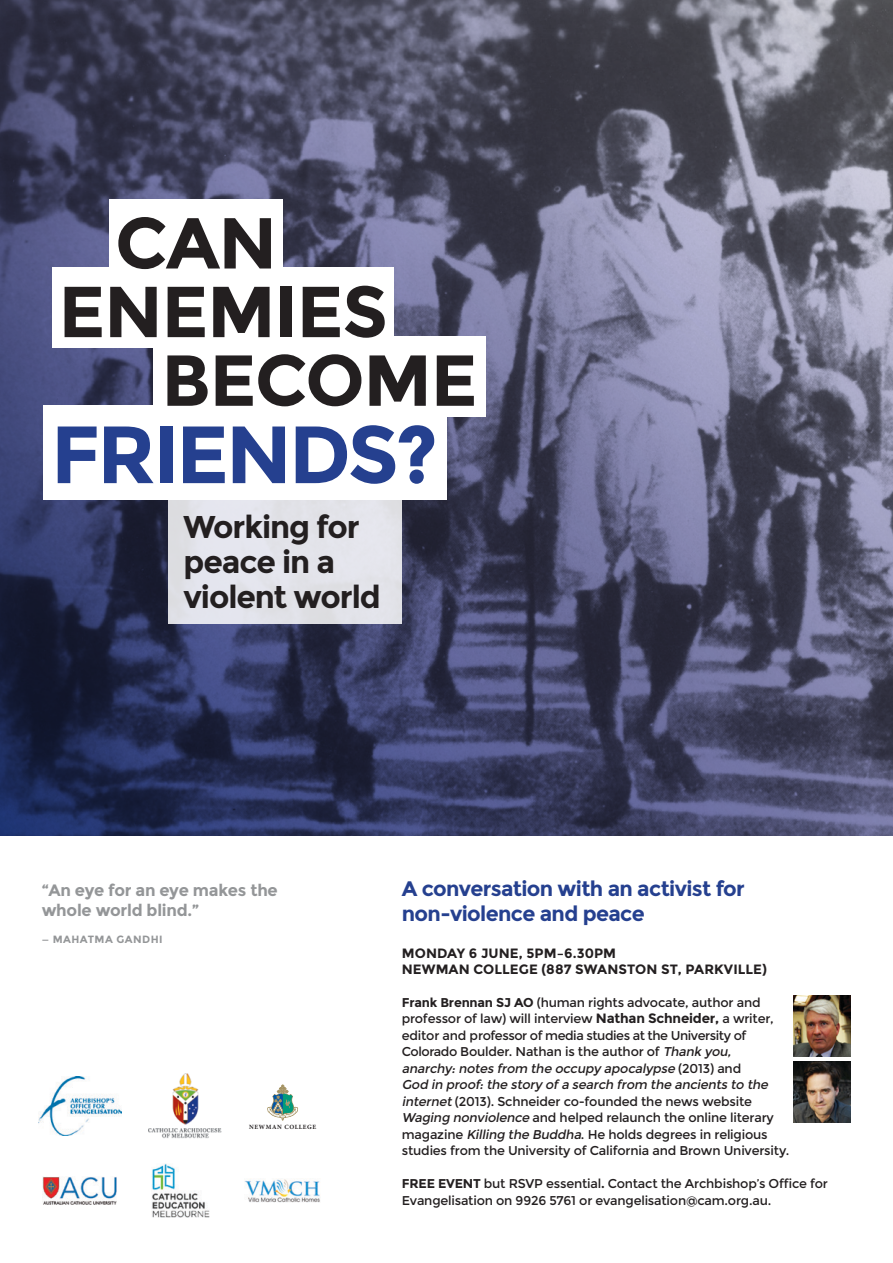
<style>
.page{position:relative;width:893px;height:1263px;background:#fff}
.page>*{position:absolute;margin:0;border:0;box-sizing:border-box;transform-origin:0 0}
.t1{font:700 81px "Montserrat";letter-spacing:-.04em;color:#25408f}
.t2{font:700 72px "Montserrat";letter-spacing:-.02em;color:#231f20}
.t3{font:700 31.5px/34.8px "Montserrat";letter-spacing:-.035em;color:#231f20}
.t4{font:700 21px/25.2px "Montserrat";letter-spacing:-.03em;color:#25408f}
.t5{font:700 16.5px/19.8px "Montserrat";letter-spacing:-.015em;color:#949698}
.t6{font:700 13.5px/16.2px "Montserrat";letter-spacing:.005em;color:#231f20}
.t7{font:12.75px/16.5px "Montserrat";letter-spacing:-.015em;color:#231f20}
.t8{font:700 10.5px "Montserrat";letter-spacing:.045em;color:#949698}
.t9{font:700 6.45px "Minion Pro";letter-spacing:.09em;color:#231f20}
.s1{font-weight:700}
.s2{font-weight:700;font-size:13.5px}
.s3{font-style:italic}
</style>
<div class="page">
<img style="left:0;top:0;width:893px;height:836px">
<img style="left:152px;top:1163px;width:58px;height:55px">
<img style="left:245px;top:1179px;width:75px;height:23px">
<img style="left:43px;top:1176px;width:74px;height:28px">
<img style="left:148px;top:1074px;width:74px;height:64px">
<img style="left:38px;top:1077px;width:83px;height:58px">
<svg style="left:268px;top:1085px;width:30px;height:35px"></svg>
<img style="left:794px;top:1061px;width:56px;height:62px">
<img style="left:794px;top:995px;width:56px;height:62px">
<div style="left:169px;top:477px;width:233px;height:147px;background:#e3e4ea"></div>
<div style="left:43px;top:405px;width:403px;height:94px;background:#fff"></div>
<div style="left:153px;top:336px;width:333px;height:80px;background:#fff"></div>
<div style="left:52px;top:267px;width:342px;height:81px;background:#fff"></div>
<div style="left:110px;top:199px;width:173px;height:80px;background:#fff"></div>
<p class="t2" style="left:115px;top:200px;width:163px">CAN</p>
<p class="t2" style="left:58px;top:269px;width:331px">ENEMIES</p>
<p class="t2" style="left:161px;top:337px;width:318px">BECOME</p>
<p class="t1" style="left:51px;top:406px;width:389px">FRIENDS?</p>
<p class="t3" style="left:184px;top:510px;width:199px">Working for peace in a violent world</p>
<p class="t5" style="left:42px;top:880px;width:238px">“An eye for an eye makes the whole world blind.”</p>
<p class="t8" style="left:42px;top:933px;width:123px">— MAHATMA GANDHI</p>
<p class="t9" style="left:249px;top:1123px;width:68px">NEWMAN COLLEGE</p>
<p class="t4" style="left:402px;top:876px;width:344px">A conversation with an activist for non-violence and peace</p>
<p class="t6" style="left:402px;top:945px;width:367px">MONDAY 6 JUNE, 5PM–6.30PM<br>NEWMAN COLLEGE (887 SWANSTON ST, PARKVILLE)</p>
<p class="t7" style="left:402px;top:994px;width:389px"><span class="s1">Frank Brennan SJ AO</span> (human rights advocate, author and professor of law) will interview <span class="s2">Nathan Schneider,</span> a writer, editor and professor of media studies at the University of Colorado Boulder. Nathan is the author of <span class="s3">Thankyou, anarchy:notes from the occupy apocalypse</span> ( 2 0 1 3 ) a n d<br><span class="s3">God in proof:the story of a search from the ancients to the internet</span>(2013). Schneider co-founded the news website <span class="s3">Waging nonviolence</span> and helped relaunch the online literary magazine <span class="s3">Killing the Buddha</span>. He holds degrees in religious studies from the University of California and Brown University.</p>
<p class="t7" style="left:402px;top:1175px;width:428px"><span class="s1">FREE EVENT</span> but RSVP essential<span class="s1">.</span> Contact the Archbishop’s Office for<br>Evangelisation on 9926 5761 or evangelisation@cam.org.au.</p>
</div>
